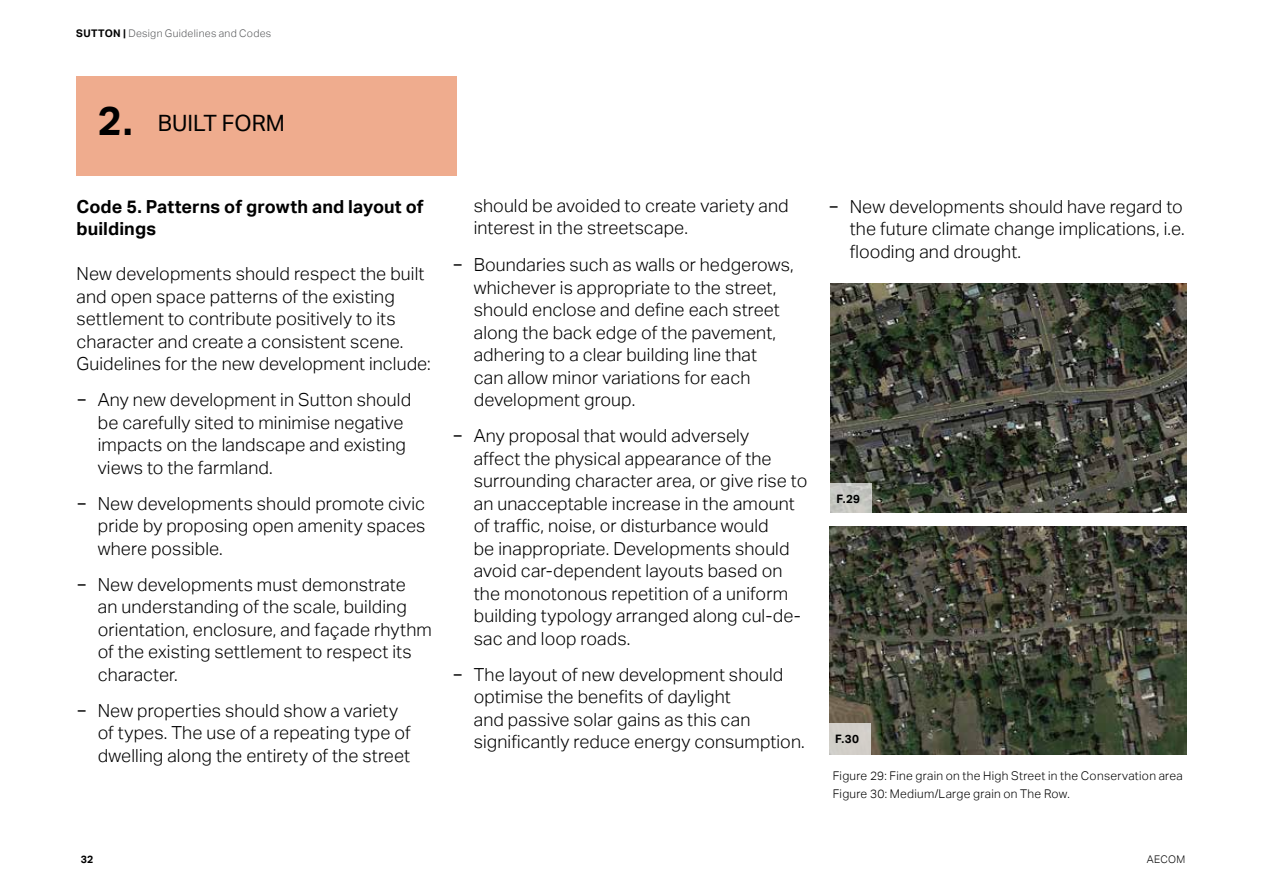
<style>
.page{position:relative;width:1263px;height:893px;background:#fff}
.page>*{position:absolute;margin:0;border:0;box-sizing:border-box;transform-origin:0 0}
.t1{font:22.5px "AECOM Sans";color:#000}
.t2{font:300 18px/22.5px "AECOM Sans";letter-spacing:.005em;color:#000}
.t3{font:700 18px/22.5px "AECOM Sans";letter-spacing:.005em;color:#000}
.t4{font:300 12px/18px "AECOM Sans";letter-spacing:.025em;color:#000}
.t5{font:700 11.7px "AECOM Sans";color:#000}
.t6{font:300 10.5px "AECOM Sans";letter-spacing:.03em;color:#58595b}
.t7{font:300 10.5px "AECOM Sans";letter-spacing:.025em;color:#000}
.t8{font:700 10.5px "AECOM Sans";color:#000}
.s1{font-weight:700;color:#000}
.s2{font-weight:700;font-size:40.5px}
.s3{font-weight:400}
</style>
<div class="page">
<div style="left:136px;top:76px;width:321px;height:99px;background:#efac8e"></div>
<div style="left:77px;top:76px;width:78px;height:99px;background:#efac8e"></div>
<img style="left:830px;top:284px;width:356px;height:228px">
<img style="left:829px;top:526px;width:357px;height:229px">
<svg style="left:830px;top:484px;width:42px;height:29px"></svg>
<div style="left:828px;top:724px;width:43px;height:31px;background:#d2cec8"></div>
<p class="t6" style="left:76px;top:27px;width:197px"><span class="s1">SUTTON |</span> Design Guidelines and Codes</p>
<p class="t1" style="left:98px;top:110px;width:189px"><span class="s2">2.</span> BUILT FORM</p>
<p class="t3" style="left:77px;top:195px;width:349px">Code 5. Patterns of growth and layout of buildings</p>
<p class="t2" style="left:77px;top:263px;width:356px">New developments should respect the built and open space patterns of the existing settlement to contribute positively to its character and create a consistent scene.<br>Guidelines for the new development include:</p>
<p class="t2" style="left:98px;top:389px;width:315px;text-indent:-21px"><span class="s3">−</span> Any new development in Sutton should be carefully sited to minimise negative impacts on the landscape and existing views to the farmland.</p>
<p class="t2" style="left:98px;top:492px;width:329px;text-align:justify;text-indent:-21px"><span class="s3">−</span> New developments should promote civic pride by proposing open amenity spaces where possible.</p>
<p class="t2" style="left:98px;top:573px;width:336px;text-indent:-21px"><span class="s3">−</span> New developments must demonstrate<br>an understanding of the scale, building orientation, enclosure, and façade rhythm of the existing settlement to respect its character.</p>
<p class="t2" style="left:98px;top:699px;width:314px;text-indent:-21px"><span class="s3">−</span> New properties should show a variety of types. The use of a repeating type of dwelling along the entirety of the street</p>
<p class="t2" style="left:474px;top:194px;width:316px">should be avoided to create variety and interest in the streetscape.</p>
<p class="t2" style="left:474px;top:254px;width:322px;text-indent:-21px"><span class="s3">−</span> Boundaries such as walls or hedgerows, whichever is appropriate to the street, should enclose and define each street along the back edge of the pavement, adhering to a clear building line that<br>can allow minor variations for each development group.</p>
<p class="t2" style="left:474px;top:425px;width:335px;text-indent:-21px"><span class="s3">−</span> Any proposal that would adversely<br>affect the physical appearance of the surrounding character area, or give rise to an unacceptable increase in the amount of traffic, noise, or disturbance would<br>be inappropriate. Developments should avoid car-dependent layouts based on the monotonous repetition of a uniform building typology arranged along cul-de&shy;sac and loop roads.</p>
<p class="t2" style="left:474px;top:663px;width:333px;text-indent:-21px"><span class="s3">−</span> The layout of new development should optimise the benefits of daylight<br>and passive solar gains as this can significantly reduce energy consumption.</p>
<p class="t2" style="left:850px;top:195px;width:337px;text-align:justify;text-indent:-21px"><span class="s3">−</span> New developments should have regard to the future climate change implications, i.e. flooding and drought.</p>
<p class="t5" style="left:836px;top:492px;width:25px">F.29</p>
<p class="t5" style="left:835px;top:732px;width:25px">F.30</p>
<p class="t4" style="left:833px;top:767px;width:351px">Figure 29: Fine grain on the High Street in the Conservation area<br>Figure 30: Medium/Large grain on The Row.</p>
<p class="t8" style="left:81px;top:853px;width:14px">32</p>
<p class="t7" style="left:1147px;top:853px;width:40px">AECOM</p>
</div>
